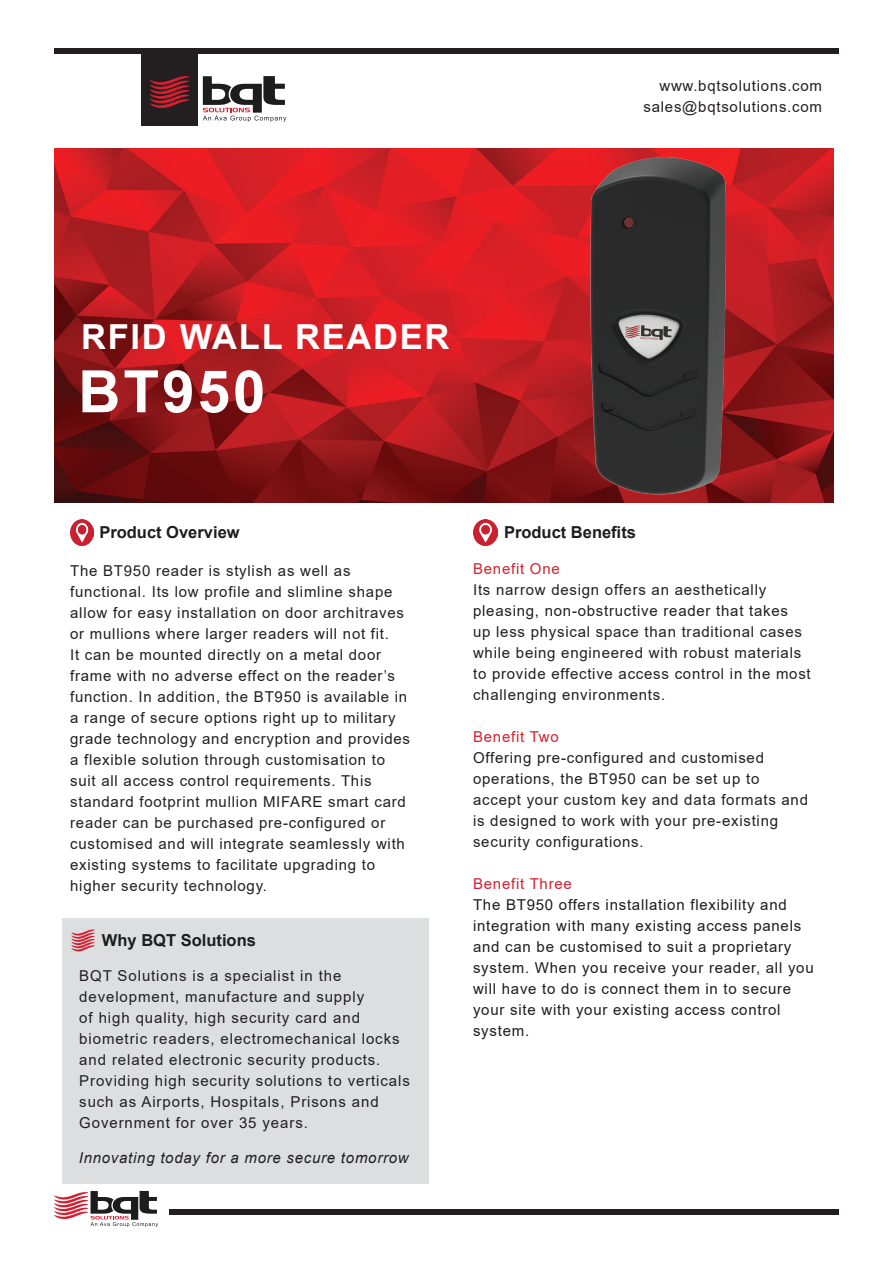
<style>
.page{position:relative;width:893px;height:1263px;background:#fff}
.page>*{position:absolute;margin:0;border:0;box-sizing:border-box;transform-origin:0 0}
.t1{font:700 58.5px "Arial";letter-spacing:.05em;color:#fff}
.t2{font:700 34.5px "Arial";letter-spacing:.05em;color:#fff}
.t3{font:700 16.5px "Arial";color:#1c1d1c}
.t4{font:15px/21px "Arial";letter-spacing:.05em;color:#231f20}
.t5{font:15px/21px "Arial";letter-spacing:.05em;color:#1c1d1c}
.t6{font:italic 15px "Arial";letter-spacing:.05em;color:#231f20}
.t7{font:15px "Arial";letter-spacing:.05em;color:#d51f30}
.t8{font:15px "Arial";letter-spacing:.05em;color:#d1232a}
</style>
<div class="page">
<div style="left:141px;top:54px;width:57px;height:71px;background:#231f20"></div>
<svg style="left:149px;top:76px;width:41px;height:32px"></svg>
<svg style="left:203px;top:76px;width:83px;height:46px"></svg>
<div style="left:54px;top:48px;width:785px;height:6px;background:#231f20"></div>
<div style="left:169px;top:1209px;width:670px;height:6px;background:#231f20"></div>
<svg style="left:54px;top:1191px;width:104px;height:36px"></svg>
<img style="left:54px;top:148px;width:780px;height:354px">
<img style="left:70px;top:520px;width:24px;height:25px">
<img style="left:474px;top:520px;width:23px;height:25px">
<div style="left:63px;top:918px;width:366px;height:266px;background:#dddee0"></div>
<svg style="left:71px;top:929px;width:24px;height:22px"></svg>
<img style="left:446px;top:149px;width:388px;height:353px">
<h2 class="t2" style="left:81px;top:312px;width:370px">RFID WALL READER</h2>
<h1 class="t1" style="left:78px;top:350px;width:189px">BT950</h1>
<p class="t4" style="left:643px;top:75px;width:180px;text-align:right">www.bqtsolutions.com sales@bqtsolutions.com</p>
<p class="t3" style="left:99px;top:520px;width:142px">Product Overview</p>
<p class="t3" style="left:504px;top:521px;width:134px">Product Benefits</p>
<p class="t8" style="left:473px;top:559px;width:88px">Benefit One</p>
<p class="t4" style="left:473px;top:579px;width:339px">Its narrow design offers an aesthetically pleasing, non-obstructive reader that takes<br>up less physical space than traditional cases while being engineered with robust materials to provide effective access control in the most challenging environments.</p>
<p class="t7" style="left:473px;top:727px;width:87px">Benefit Two</p>
<p class="t4" style="left:473px;top:747px;width:336px">Offering pre-configured and customised operations, the BT950 can be set up to accept your custom key and data formats and is designed to work with your pre-existing security configurations.</p>
<p class="t7" style="left:473px;top:874px;width:100px">Benefit Three</p>
<p class="t5" style="left:473px;top:894px;width:342px">The BT950 offers installation flexibility and integration with many existing access panels and can be customised to suit a proprietary system. When you receive your reader, all you will have to do is connect them in to secure your site with your existing access control system.</p>
<p class="t4" style="left:70px;top:560px;width:341px">The BT950 reader is stylish as well as functional. Its low profile and slimline shape allow for easy installation on door architraves or mullions where larger readers will not fit.<br>It can be mounted directly on a metal door frame with no adverse effect on the reader’s function. In addition, the BT950 is available in a range of secure options right up to military grade technology and encryption and provides a flexible solution through customisation to suit all access control requirements. This standard footprint mullion MIFARE smart card reader can be purchased pre-configured or customised and will integrate seamlessly with existing systems to facilitate upgrading to higher security technology.</p>
<p class="t3" style="left:102px;top:928px;width:156px">Why BQT Solutions</p>
<p class="t4" style="left:79px;top:965px;width:332px">BQT Solutions is a specialist in the development, manufacture and supply<br>of high quality, high security card and biometric readers, electromechanical locks and related electronic security products.<br>Providing high security solutions to verticals such as Airports, Hospitals, Prisons and Government for over 35 years.</p>
<p class="t6" style="left:79px;top:1148px;width:331px">Innovating today for a more secure tomorrow</p>
</div>
